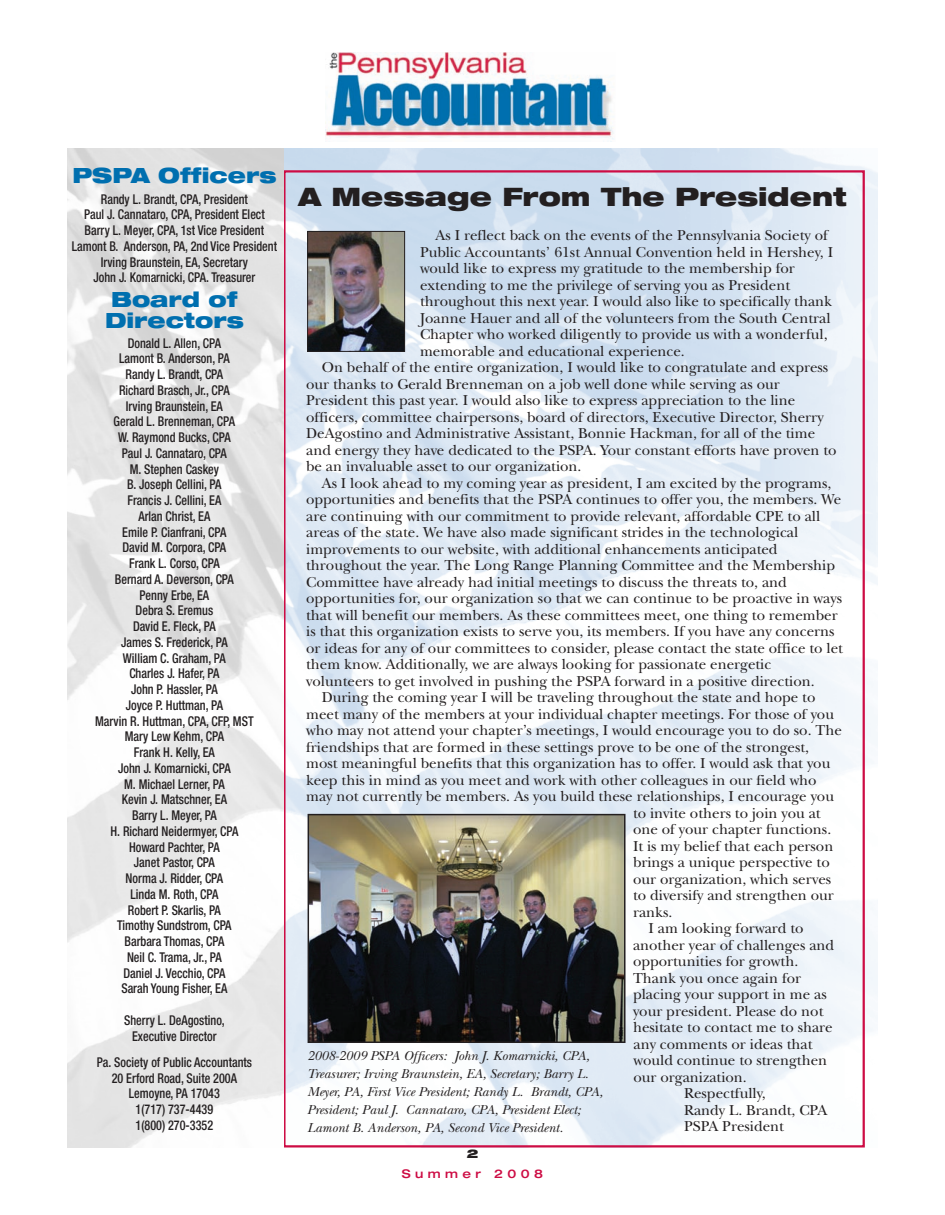
<style>
.page{position:relative;width:945px;height:1215px;background:#fff}
.page>*{position:absolute;margin:0;border:0;box-sizing:border-box;transform-origin:0 0}
.t1{font:900 expanded 25.5px "Helvetica Neue";color:#231f20}
.t2{font:900 expanded 21px/21px "Helvetica Neue";color:#006faf}
.t3{font:15px "New Baskerville";color:#231f20}
.t4{font:500 condensed 13.5px/15.8px "Helvetica Neue";color:#231f20;text-align:center;scale:.9 1}
.t5{font:italic 13.5px/18px "New Baskerville";color:#231f20}
.t6{font:500 expanded 12px "Helvetica Neue";letter-spacing:.37em;color:#cd0c44}
.t7{font:900 expanded 12px "Helvetica Neue";color:#231f20}
</style>
<div class="page">
<img style="left:68px;top:148px;width:810px;height:999px">
<img style="left:309px;top:233px;width:94px;height:117px">
<div style="left:307px;top:231px;width:98px;height:121px;border:1px solid #231f20"></div>
<img style="left:326px;top:52px;width:288px;height:90px">
<img style="left:311px;top:817px;width:312px;height:223px">
<div style="left:308px;top:814px;width:318px;height:229px;border:2px solid #231f20"></div>
<h2 class="t2" style="left:72px;top:167px;width:206px">PSPA Officers</h2>
<p class="t4" style="left:72px;top:192px;width:230px">Randy L. Brandt, CPA, President<br>Paul J. Cannataro, CPA, President Elect Barry L. Meyer, CPA, 1st Vice President Lamont B. Anderson, PA, 2nd Vice President Irving Braunstein, EA, Secretary<br>John J. Komarnicki, CPA. Treasurer</p>
<h2 class="t2" style="left:105px;top:291px;width:140px">Board of<br>Directors</h2>
<p class="t4" style="left:95px;top:336px;width:178px">Donald L. Allen, CPA<br>Lamont B. Anderson, PA<br>Randy L. Brandt, CPA<br>Richard Brasch, Jr., CPA<br>Irving Braunstein, EA<br>Gerald L. Brenneman, CPA<br>W. Raymond Bucks, CPA<br>Paul J. Cannataro, CPA<br>M. Stephen Caskey<br>B. Joseph Cellini, PA<br>Francis J. Cellini, EA<br>Arlan Christ, EA<br>Emile P. Cianfrani, CPA<br>David M. Corpora, CPA<br>Frank L. Corso, CPA<br>Bernard A. Deverson, CPA<br>Penny Erbe, EA<br>Debra S. Eremus<br>David E. Fleck, PA<br>James S. Frederick, PA<br>William C. Graham, PA<br>Charles J. Hafer, PA<br>John P. Hassler, PA<br>Joyce P. Huttman, PA<br>Marvin R. Huttman, CPA, CFP, MST<br>Mary Lew Kehm, CPA<br>Frank H. Kelly, EA<br>John J. Komarnicki, CPA<br>M. Michael Lerner, PA<br>Kevin J. Matschner, EA<br>Barry L. Meyer, PA<br>H. Richard Neidermyer, CPA<br>Howard Pachter, PA<br>Janet Pastor, CPA<br>Norma J. Ridder, CPA<br>Linda M. Roth, CPA<br>Robert P. Skarlis, PA<br>Timothy Sundstrom, CPA<br>Barbara Thomas, CPA<br>Neil C. Trama, Jr., PA<br>Daniel J. Vecchio, CPA<br>Sarah Young Fisher, EA</p>
<p class="t4" style="left:124px;top:1013px;width:113px">Sherry L. DeAgostino,<br>Executive Director</p>
<p class="t4" style="left:97px;top:1055px;width:174px">Pa. Society of Public Accountants<br>20 Erford Road, Suite 200A<br>Lemoyne, PA 17043<br>1(717) 737-4439<br>1(800) 270-3352</p>
<p class="t5" style="left:307px;top:1048px;width:298px">2008-2009 PSPA Officers: John J. Komarnicki, CPA, Treasurer; Irving Braunstein, EA, Secretary; Barry L.<br>Meyer, PA, First Vice President; Randy L. Brandt, CPA, President; Paul J. Cannataro, CPA, President Elect; Lamont B. Anderson, PA, Second Vice President.</p>
<p class="t7" style="left:467px;top:1149px;width:13px">2</p>
<p class="t6" style="left:402px;top:1169px;width:143px">Summer 2008</p>
<h1 class="t1" style="left:298px;top:187px;width:550px">A Message From The President</h1>
<p class="t3" style="left:436px;top:230px;width:394px">As I reflect back on the events of the Pennsylvania Society of</p>
<p class="t3" style="left:420px;top:247px;width:415px">Public Accountants’ 61st Annual Convention held in Hershey, I</p>
<p class="t3" style="left:420px;top:263px;width:376px">would like to express my gratitude to the membership for</p>
<p class="t3" style="left:420px;top:280px;width:372px">extending to me the privilege of serving you as President</p>
<p class="t3" style="left:420px;top:296px;width:414px">throughout this next year. I would also like to specifically thank</p>
<p class="t3" style="left:420px;top:313px;width:412px">Joanne Hauer and all of the volunteers from the South Central</p>
<p class="t3" style="left:420px;top:329px;width:409px">Chapter who worked diligently to provide us with a wonderful,</p>
<p class="t3" style="left:420px;top:346px;width:266px">memorable and educational experience.</p>
<p class="t3" style="left:322px;top:362px;width:508px">On behalf of the entire organization, I would like to congratulate and express</p>
<p class="t3" style="left:306px;top:379px;width:475px">our thanks to Gerald Brenneman on a job well done while serving as our</p>
<p class="t3" style="left:306px;top:395px;width:491px">President this past year. I would also like to express appreciation to the line</p>
<p class="t3" style="left:306px;top:412px;width:519px">officers, committee chairpersons, board of directors, Executive Director, Sherry</p>
<p class="t3" style="left:306px;top:428px;width:510px">DeAgostino and Administrative Assistant, Bonnie Hackman, for all of the time</p>
<p class="t3" style="left:306px;top:445px;width:532px">and energy they have dedicated to the PSPA. Your constant efforts have proven to</p>
<p class="t3" style="left:306px;top:461px;width:277px">be an invaluable asset to our organization.</p>
<p class="t3" style="left:322px;top:478px;width:511px">As I look ahead to my coming year as president, I am excited by the programs,</p>
<p class="t3" style="left:306px;top:494px;width:537px">opportunities and benefits that the PSPA continues to offer you, the members. We</p>
<p class="t3" style="left:306px;top:511px;width:516px">are continuing with our commitment to provide relevant, affordable CPE to all</p>
<p class="t3" style="left:306px;top:527px;width:494px">areas of the state. We have also made significant strides in the technological</p>
<p class="t3" style="left:306px;top:544px;width:473px">improvements to our website, with additional enhancements anticipated</p>
<p class="t3" style="left:306px;top:560px;width:531px">throughout the year. The Long Range Planning Committee and the Membership</p>
<p class="t3" style="left:306px;top:577px;width:482px">Committee have already had initial meetings to discuss the threats to, and</p>
<p class="t3" style="left:306px;top:593px;width:537px">opportunities for, our organization so that we can continue to be proactive in ways</p>
<p class="t3" style="left:306px;top:610px;width:533px">that will benefit our members. As these committees meet, one thing to remember</p>
<p class="t3" style="left:306px;top:626px;width:530px">is that this organization exists to serve you, its members. If you have any concerns</p>
<p class="t3" style="left:306px;top:643px;width:538px">or ideas for any of our committees to consider, please contact the state office to let</p>
<p class="t3" style="left:306px;top:659px;width:467px">them know. Additionally, we are always looking for passionate energetic</p>
<p class="t3" style="left:306px;top:676px;width:510px">volunteers to get involved in pushing the PSPA forward in a positive direction.</p>
<p class="t3" style="left:322px;top:692px;width:495px">During the coming year I will be traveling throughout the state and hope to</p>
<p class="t3" style="left:306px;top:709px;width:529px">meet many of the members at your individual chapter meetings. For those of you</p>
<p class="t3" style="left:306px;top:725px;width:537px">who may not attend your chapter’s meetings, I would encourage you to do so. The</p>
<p class="t3" style="left:306px;top:742px;width:504px">friendships that are formed in these settings prove to be one of the strongest,</p>
<p class="t3" style="left:306px;top:758px;width:526px">most meaningful benefits that this organization has to offer. I would ask that you</p>
<p class="t3" style="left:306px;top:775px;width:512px">keep this in mind as you meet and work with other colleagues in our field who</p>
<p class="t3" style="left:306px;top:791px;width:529px">may not currently be members. As you build these relationships, I encourage you</p>
<p class="t3" style="left:633px;top:808px;width:189px">to invite others to join you at</p>
<p class="t3" style="left:633px;top:824px;width:200px">one of your chapter functions.</p>
<p class="t3" style="left:633px;top:841px;width:202px">It is my belief that each person</p>
<p class="t3" style="left:633px;top:857px;width:198px">brings a unique perspective to</p>
<p class="t3" style="left:633px;top:874px;width:200px">our organization, which serves</p>
<p class="t3" style="left:633px;top:890px;width:202px">to diversify and strengthen our</p>
<p class="t3" style="left:633px;top:907px;width:41px">ranks.</p>
<p class="t3" style="left:649px;top:923px;width:157px">I am looking forward to</p>
<p class="t3" style="left:633px;top:940px;width:203px">another year of challenges and</p>
<p class="t3" style="left:633px;top:956px;width:167px">opportunities for growth.</p>
<p class="t3" style="left:633px;top:973px;width:170px">Thank you once again for</p>
<p class="t3" style="left:633px;top:989px;width:195px">placing your support in me as</p>
<p class="t3" style="left:633px;top:1006px;width:192px">your president. Please do not</p>
<p class="t3" style="left:633px;top:1022px;width:201px">hesitate to contact me to share</p>
<p class="t3" style="left:633px;top:1039px;width:181px">any comments or ideas that</p>
<p class="t3" style="left:633px;top:1055px;width:195px">would continue to strengthen</p>
<p class="t3" style="left:633px;top:1072px;width:115px">our organization.</p>
<p class="t3" style="left:684px;top:1088px;width:83px">Respectfully,</p>
<p class="t3" style="left:684px;top:1105px;width:145px">Randy L. Brandt, CPA</p>
<p class="t3" style="left:684px;top:1121px;width:101px">PSPA President</p>
</div>
